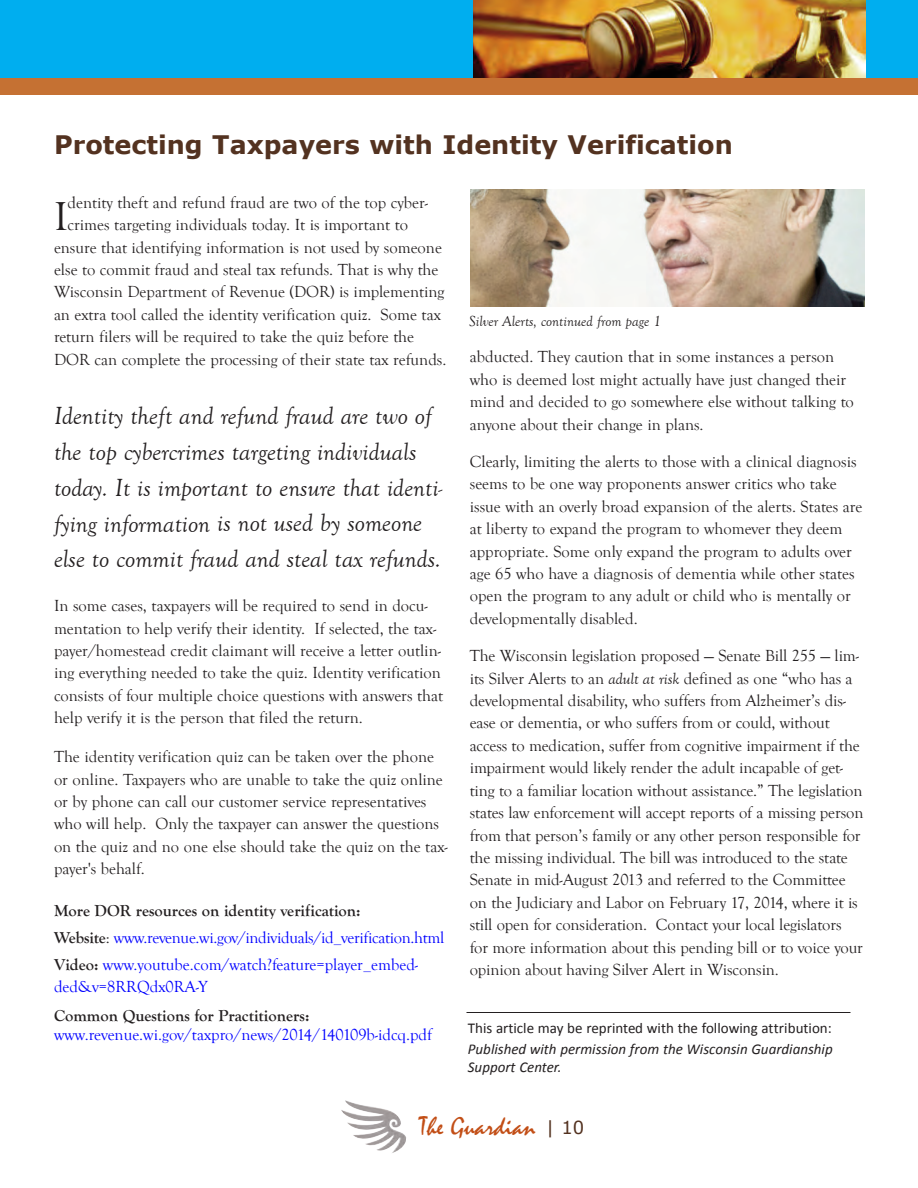
<style>
.page{position:relative;width:918px;height:1188px;background:#fff}
.page>*{position:absolute;margin:0;border:0;box-sizing:border-box;transform-origin:0 0}
.t1{font:41.55px "Goudy Old Style T";color:#231f20}
.t2{font:27px "Mistral";color:#c24e16}
.t3{font:italic 25.5px/35.8px "Goudy Old Style T";color:#231f20}
.t4{font:700 25.5px "Verdana";color:#533220}
.t5{font:16.5px/22.4px "Goudy Old Style T";color:#231f20}
.t6{font:16.5px/27px "Goudy Old Style T";letter-spacing:-.02em;color:#00f}
.t7{font:16.5px "Goudy Old Style T";color:#00f}
.t8{font:700 16.5px "Goudy Old Style T";color:#231f20}
.t9{font:italic 15px/18px "Calibri";color:#231f20}
.t10{font:15px "Calibri";color:#231f20}
.t11{font:italic 15px "Goudy Old Style T";color:#231f20}
.s1{font-weight:700;color:#231f20}
.s2{color:#231f20}
.s3{font-style:italic}
.s4{font-family:"Verdana";font-size:18px;color:#533220}
</style>
<div class="page">
<img style="left:341px;top:1100px;width:65px;height:53px">
<img style="left:470px;top:189px;width:394px;height:118px">
<hr style="left:467px;top:1012px;width:383px;height:1px;background:#231f20">
<div style="left:0;top:0;width:918px;height:93px;background:#00aeef"></div>
<img style="left:474px;top:0;width:391px;height:79px">
<div style="left:0;top:79px;width:918px;height:16px;background:#c57133"></div>
<h3 class="t4" style="left:54px;top:129px;width:680px">Protecting Taxpayers with Identity Verification</h3>
<h1 class="t1" style="left:54px;top:193px;width:15px">I</h1>
<p class="t5" style="left:68px;top:191px;width:362px">dentity theft and refund fraud are two of the top cyber-</p>
<p class="t5" style="left:68px;top:214px;width:342px">crimes targeting individuals today. It is important to</p>
<p class="t5" style="left:54px;top:236px;width:389px">ensure that identifying information is not used by someone</p>
<p class="t5" style="left:54px;top:258px;width:386px">else to commit fraud and steal tax refunds. That is why the</p>
<p class="t5" style="left:54px;top:281px;width:392px">Wisconsin Department of Revenue (DOR) is implementing</p>
<p class="t5" style="left:54px;top:303px;width:388px">an extra tool called the identity verification quiz. Some tax</p>
<p class="t5" style="left:54px;top:326px;width:362px">return filers will be required to take the quiz before the</p>
<p class="t5" style="left:54px;top:348px;width:394px">DOR can complete the processing of their state tax refunds.</p>
<h3 class="t3" style="left:54px;top:398px;width:390px">Identity theft and refund fraud are two of the top cybercrimes targeting individuals today. It is important to ensure that identi&shy;fying information is not used by someone else to commit fraud and steal tax refunds.</h3>
<p class="t5" style="left:54px;top:595px;width:391px">In some cases, taxpayers will be required to send in docu&shy;mentation to help verify their identity. If selected, the tax&shy;payer/homestead credit claimant will receive a letter outlin&shy;ing everything needed to take the quiz. Identity verification consists of four multiple choice questions with answers that help verify it is the person that filed the return.</p>
<p class="t5" style="left:54px;top:746px;width:395px">The identity verification quiz can be taken over the phone or online. Taxpayers who are unable to take the quiz online or by phone can call our customer service representatives who will help. Only the taxpayer can answer the questions on the quiz and no one else should take the quiz on the tax&shy;payer's behalf.</p>
<p class="t6" style="left:54px;top:897px;width:392px"><span class="s1">More DOR resources on identity verification:<br>Website</span><span class="s2">:</span> www.revenue.wi.gov/individuals/id_verification.html<br><span class="s1">Video:</span> www.youtube.com/watch?feature=player_embed-</p>
<p class="t7" style="left:54px;top:978px;width:155px">ded&amp;v=8RRQdx0RA-Y</p>
<p class="t8" style="left:54px;top:1006px;width:257px">Common Questions for Practitioners:</p>
<p class="t7" style="left:54px;top:1026px;width:380px">www.revenue.wi.gov/taxpro/news/2014/140109b-idcq.pdf</p>
<p class="t11" style="left:469px;top:313px;width:193px">Silver Alerts, continued from page 1</p>
<p class="t5" style="left:470px;top:346px;width:386px">abducted. They caution that in some instances a person who is deemed lost might actually have just changed their mind and decided to go somewhere else without talking to anyone about their change in plans.</p>
<p class="t5" style="left:470px;top:450px;width:394px">Clearly, limiting the alerts to those with a clinical diagnosis seems to be one way proponents answer critics who take issue with an overly broad expansion of the alerts. States are at liberty to expand the program to whomever they deem appropriate. Some only expand the program to adults over age 65 who have a diagnosis of dementia while other states open the program to any adult or child who is mentally or developmentally disabled.</p>
<p class="t5" style="left:470px;top:645px;width:395px">The Wisconsin legislation proposed — Senate Bill 255 — lim&shy;its Silver Alerts to an <span class="s3">adult at risk</span> defined as one “who has a developmental disability, who suffers from Alzheimer’s dis&shy;ease or dementia, or who suffers from or could, without access to medication, suffer from cognitive impairment if the impairment would likely render the adult incapable of get&shy;ting to a familiar location without assistance.” The legislation states law enforcement will accept reports of a missing person from that person’s family or any other person responsible for the missing individual. The bill was introduced to the state Senate in mid-August 2013 and referred to the Committee on the Judiciary and Labor on February 17, 2014, where it is still open for consideration. Contact your local legislators for more information about this pending bill or to voice your opinion about having Silver Alert in Wisconsin.</p>
<p class="t10" style="left:468px;top:1022px;width:365px">This article may be reprinted with the following attribution:</p>
<p class="t9" style="left:468px;top:1041px;width:366px">Published with permission from the Wisconsin Guardianship<br>Support Center.</p>
<h2 class="t2" style="left:420px;top:1115px;width:166px">The Guardian <span class="s4">| 10</span></h2>
</div>
